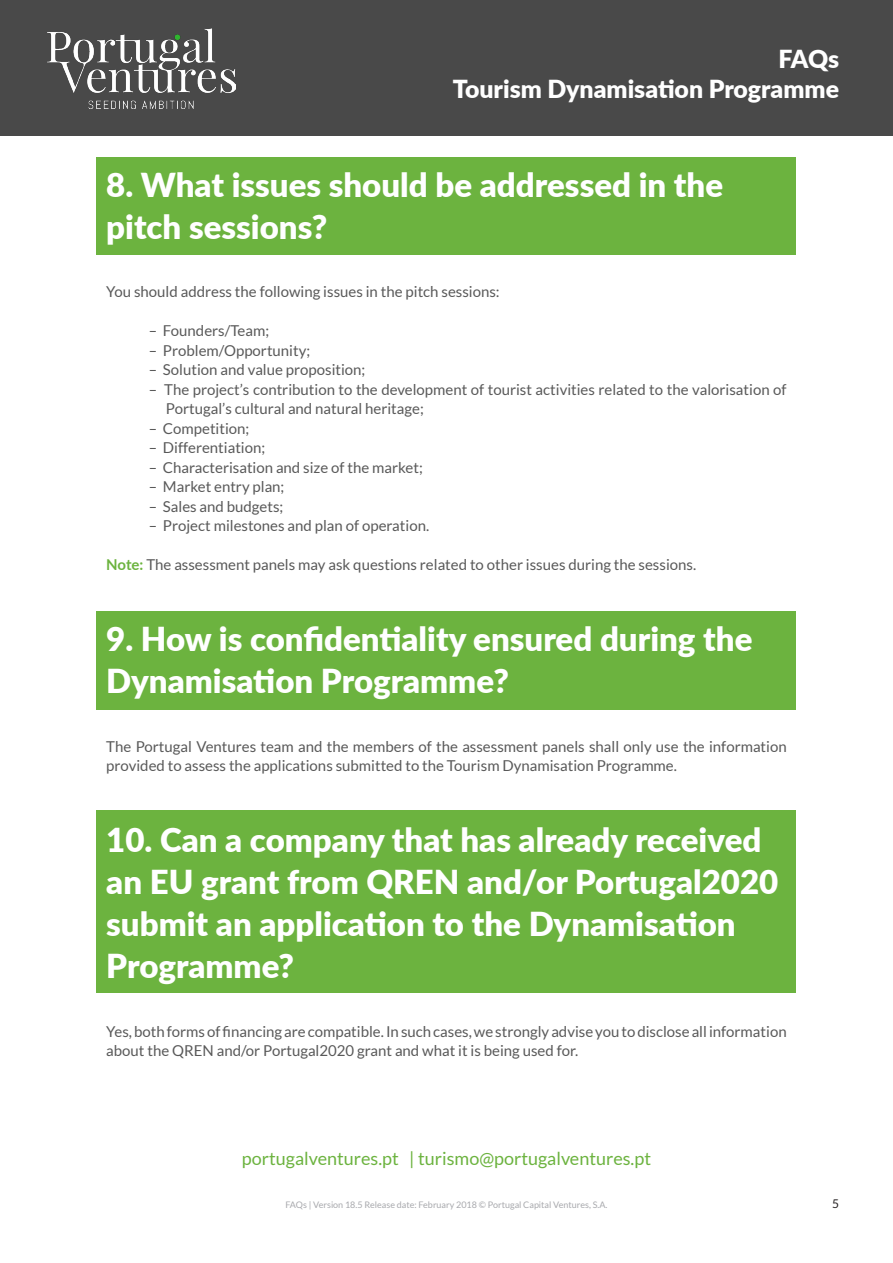
<style>
.page{position:relative;width:893px;height:1263px;background:#fff}
.page>*{position:absolute;margin:0;border:0;box-sizing:border-box;transform-origin:0 0}
.titulos_PV{font:900 33px/42px "Lato";color:#fff}
.t1{font:900 24.9px/29.8px "Lato";color:#fff;text-align:right}
.t2{font:18px "Lato";color:#6cb33f}
.texto_PV{font:15px/19.5px "Lato";color:#595959}
.bullets2{font:15px/19.5px "Lato";color:#595959}
.t3{font:12px "Lato";color:#231f20}
.t4{font:9px "Lato";color:#a8a9ad}
.s1{font-weight:700;color:#6cb33f}
</style>
<div class="page">
<div style="left:1px;top:1px;width:892px;height:135px;background:#494949"></div>
<img style="left:48px;top:28px;width:187px;height:81px">
<div style="left:97px;top:157px;width:699px;height:98px;background:#6cb33f"></div>
<div style="left:97px;top:611px;width:699px;height:98px;background:#6cb33f"></div>
<div style="left:97px;top:810px;width:699px;height:183px;background:#6cb33f"></div>
<h2 class="t1" style="left:453px;top:43px;width:388px">FAQs<br>Tourism Dynamisation Programme</h2>
<p class="titulos_PV" style="left:106px;top:162px;width:618px">8. What issues should be addressed in the pitch sessions?</p>
<p class="texto_PV" style="left:106px;top:282px;width:395px">You should address the following issues in the pitch sessions:</p>
<p class="bullets2" style="left:149px;top:321px;width:122px">– Founders/Team;</p>
<p class="bullets2" style="left:149px;top:340px;width:163px">– Problem/Opportunity;</p>
<p class="bullets2" style="left:149px;top:360px;width:218px">– Solution and value proposition;</p>
<p class="bullets2" style="left:166px;top:379px;width:622px;text-indent:-17px">– The project’s contribution to the development of tourist activities related to the valorisation of<br>Portugal’s cultural and natural heritage;</p>
<p class="bullets2" style="left:149px;top:418px;width:102px">– Competition;</p>
<p class="bullets2" style="left:149px;top:438px;width:118px">– Differentiation;</p>
<p class="bullets2" style="left:149px;top:457px;width:276px">– Characterisation and size of the market;</p>
<p class="bullets2" style="left:149px;top:477px;width:137px">– Market entry plan;</p>
<p class="bullets2" style="left:149px;top:496px;width:136px">– Sales and budgets;</p>
<p class="bullets2" style="left:149px;top:516px;width:282px">– Project milestones and plan of operation.</p>
<p class="texto_PV" style="left:106px;top:555px;width:591px"><span class="s1">Note:</span> The assessment panels may ask questions related to other issues during the sessions.</p>
<p class="titulos_PV" style="left:106px;top:617px;width:648px">9. How is confidentiality ensured during the<br>Dynamisation Programme?</p>
<p class="texto_PV" style="left:106px;top:736px;width:682px">The Portugal Ventures team and the members of the assessment panels shall only use the information provided to assess the applications submitted to the Tourism Dynamisation Programme.</p>
<p class="titulos_PV" style="left:106px;top:818px;width:673px">10. Can a company that has already received an EU grant from QREN and/or Portugal2020 submit an application to the Dynamisation Programme?</p>
<p class="texto_PV" style="left:106px;top:1021px;width:682px">Yes, both forms of financing are compatible. In such cases, we strongly advise you to disclose all information about the QREN and/or Portugal2020 grant and what it is being used for.</p>
<p class="t2" style="left:242px;top:1148px;width:411px">portugalventures.pt | turismo@portugalventures.pt</p>
<p class="t4" style="left:285px;top:1200px;width:324px">FAQs | Version 18.5 Release date: February 2018 © Portugal Capital Ventures, S.A.</p>
<p class="t3" style="left:832px;top:1197px;width:8px">5</p>
</div>
